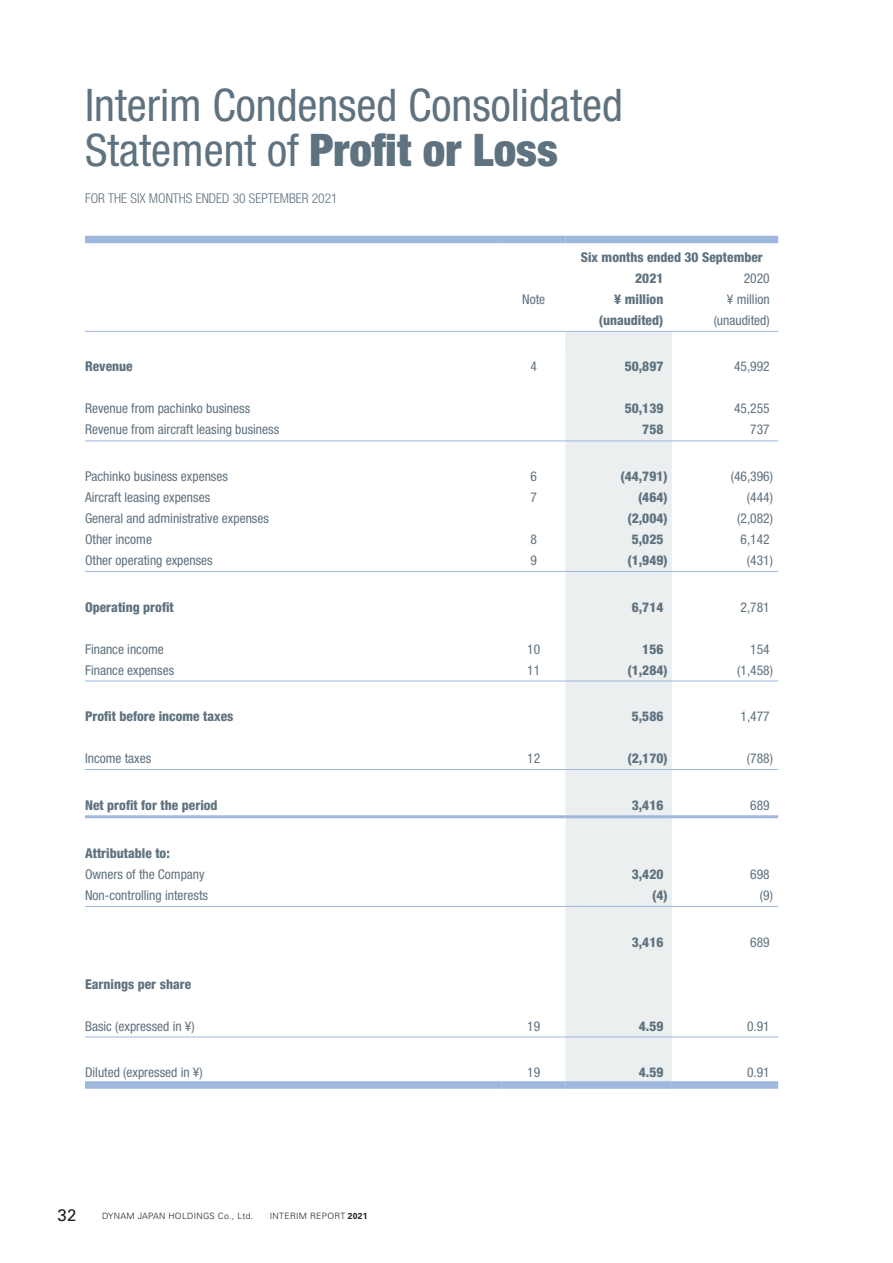
<style>
.page{position:relative;width:893px;height:1263px;background:#fff}
.page>*{position:absolute;margin:0;border:0;box-sizing:border-box;transform-origin:0 0}
.t1{font:condensed 45px/45px "Helvetica Neue LT Std";color:#5f727f}
.t2{font:16.8px "Univers LT Std";color:#231f20}
._50_Table_txt{font:condensed 13.5px "Helvetica Neue LT Std";color:#5f727f}
._50_Table_txt-2{font:800 condensed 13.5px "Helvetica Neue LT Std";color:#5f727f}
._00_txt{font:300 condensed 13.5px "Helvetica Neue LT Std";color:#5f727f}
.t3{font:300 8.7px "Univers LT Std";letter-spacing:.035em;color:#231f20}
.s1{font-weight:900}
.s2{font-weight:700}
</style>
<div class="page">
<div style="left:565px;top:332px;width:107px;height:21px;background:#ebefef"></div>
<div style="left:565px;top:353px;width:107px;height:728px;background:#ebefef"></div>
<div style="left:85px;top:236px;width:417px;height:7px;background:#9fb6dd"></div>
<div style="left:502px;top:236px;width:63px;height:7px;background:#9fb6dd"></div>
<div style="left:565px;top:236px;width:213px;height:7px;background:#9fb6dd"></div>
<hr style="left:85px;top:331px;width:417px;height:1px;background:#9fb6dd">
<hr style="left:502px;top:331px;width:63px;height:1px;background:#9fb6dd">
<hr style="left:565px;top:331px;width:107px;height:1px;background:#9fb6dd">
<hr style="left:672px;top:331px;width:106px;height:1px;background:#9fb6dd">
<hr style="left:85px;top:440px;width:417px;height:1px;background:#9fb6dd">
<hr style="left:502px;top:440px;width:63px;height:1px;background:#9fb6dd">
<hr style="left:565px;top:440px;width:107px;height:1px;background:#9fb6dd">
<hr style="left:672px;top:440px;width:106px;height:1px;background:#9fb6dd">
<hr style="left:85px;top:571px;width:417px;height:1px;background:#9fb6dd">
<hr style="left:502px;top:571px;width:63px;height:1px;background:#9fb6dd">
<hr style="left:565px;top:571px;width:107px;height:1px;background:#9fb6dd">
<hr style="left:672px;top:571px;width:106px;height:1px;background:#9fb6dd">
<hr style="left:85px;top:681px;width:417px;height:1px;background:#9fb6dd">
<hr style="left:502px;top:681px;width:63px;height:1px;background:#9fb6dd">
<hr style="left:565px;top:681px;width:107px;height:1px;background:#9fb6dd">
<hr style="left:672px;top:681px;width:106px;height:1px;background:#9fb6dd">
<hr style="left:85px;top:769px;width:417px;height:1px;background:#9fb6dd">
<hr style="left:502px;top:769px;width:63px;height:1px;background:#9fb6dd">
<hr style="left:565px;top:769px;width:107px;height:1px;background:#9fb6dd">
<hr style="left:672px;top:769px;width:106px;height:1px;background:#9fb6dd">
<hr style="left:85px;top:815px;width:417px;height:3px;background:#9fb6dd">
<hr style="left:502px;top:815px;width:63px;height:3px;background:#9fb6dd">
<hr style="left:565px;top:815px;width:107px;height:3px;background:#9fb6dd">
<hr style="left:672px;top:815px;width:106px;height:3px;background:#9fb6dd">
<hr style="left:85px;top:906px;width:417px;height:1px;background:#9fb6dd">
<hr style="left:502px;top:906px;width:63px;height:1px;background:#9fb6dd">
<hr style="left:565px;top:906px;width:107px;height:1px;background:#9fb6dd">
<hr style="left:672px;top:906px;width:106px;height:1px;background:#9fb6dd">
<hr style="left:85px;top:1036px;width:417px;height:1px;background:#9fb6dd">
<hr style="left:502px;top:1036px;width:63px;height:1px;background:#9fb6dd">
<hr style="left:565px;top:1036px;width:107px;height:1px;background:#9fb6dd">
<hr style="left:672px;top:1036px;width:106px;height:1px;background:#9fb6dd">
<div style="left:85px;top:1081px;width:417px;height:8px;background:#9fb6dd"></div>
<div style="left:502px;top:1081px;width:63px;height:8px;background:#9fb6dd"></div>
<div style="left:565px;top:1081px;width:107px;height:8px;background:#9fb6dd"></div>
<div style="left:672px;top:1081px;width:106px;height:8px;background:#9fb6dd"></div>
<p class="t1" style="left:85px;top:82px;width:539px">Interim Condensed Consolidated<br>Statement of <span class="s1">Profit or Loss</span></p>
<p class="_00_txt" style="left:85px;top:190px;width:254px">FOR THE SIX MONTHS ENDED 30 SEPTEMBER 2021</p>
<p class="_50_Table_txt-2" style="left:581px;top:249px;width:184px">Six months ended 30 September</p>
<p class="_50_Table_txt-2" style="left:635px;top:270px;width:30px">2021</p>
<p class="_50_Table_txt" style="left:744px;top:270px;width:27px">2020</p>
<p class="_50_Table_txt" style="left:522px;top:291px;width:24px">Note</p>
<p class="_50_Table_txt-2" style="left:614px;top:291px;width:51px">¥ million</p>
<p class="_50_Table_txt" style="left:727px;top:291px;width:44px">¥ million</p>
<p class="_50_Table_txt-2" style="left:599px;top:312px;width:66px">(unaudited)</p>
<p class="_50_Table_txt" style="left:714px;top:312px;width:57px">(unaudited)</p>
<p class="_50_Table_txt-2" style="left:85px;top:358px;width:49px">Revenue</p>
<p class="_50_Table_txt" style="left:530px;top:359px;width:8px">4</p>
<p class="_50_Table_txt-2" style="left:625px;top:358px;width:40px">50,897</p>
<p class="_50_Table_txt" style="left:734px;top:359px;width:37px">45,992</p>
<p class="_50_Table_txt" style="left:85px;top:401px;width:167px">Revenue from pachinko business</p>
<p class="_50_Table_txt-2" style="left:625px;top:400px;width:40px">50,139</p>
<p class="_50_Table_txt" style="left:734px;top:401px;width:37px">45,255</p>
<p class="_50_Table_txt" style="left:85px;top:422px;width:196px">Revenue from aircraft leasing business</p>
<p class="_50_Table_txt-2" style="left:642px;top:421px;width:23px">758</p>
<p class="_50_Table_txt" style="left:750px;top:422px;width:21px">737</p>
<p class="_50_Table_txt" style="left:85px;top:468px;width:144px">Pachinko business expenses</p>
<p class="_50_Table_txt" style="left:530px;top:468px;width:8px">6</p>
<p class="_50_Table_txt-2" style="left:620px;top:468px;width:49px">(44,791)</p>
<p class="_50_Table_txt" style="left:731px;top:468px;width:44px">(46,396)</p>
<p class="_50_Table_txt" style="left:85px;top:489px;width:127px">Aircraft leasing expenses</p>
<p class="_50_Table_txt" style="left:530px;top:489px;width:8px">7</p>
<p class="_50_Table_txt-2" style="left:638px;top:489px;width:31px">(464)</p>
<p class="_50_Table_txt" style="left:747px;top:489px;width:27px">(444)</p>
<p class="_50_Table_txt" style="left:85px;top:510px;width:185px">General and administrative expenses</p>
<p class="_50_Table_txt-2" style="left:627px;top:510px;width:42px">(2,004)</p>
<p class="_50_Table_txt" style="left:737px;top:510px;width:37px">(2,082)</p>
<p class="_50_Table_txt" style="left:85px;top:531px;width:68px">Other income</p>
<p class="_50_Table_txt" style="left:530px;top:531px;width:8px">8</p>
<p class="_50_Table_txt-2" style="left:632px;top:531px;width:33px">5,025</p>
<p class="_50_Table_txt" style="left:740px;top:531px;width:31px">6,142</p>
<p class="_50_Table_txt" style="left:85px;top:552px;width:129px">Other operating expenses</p>
<p class="_50_Table_txt" style="left:530px;top:552px;width:8px">9</p>
<p class="_50_Table_txt-2" style="left:627px;top:552px;width:42px">(1,949)</p>
<p class="_50_Table_txt" style="left:747px;top:552px;width:27px">(431)</p>
<p class="_50_Table_txt-2" style="left:85px;top:598px;width:90px">Operating profit</p>
<p class="_50_Table_txt-2" style="left:632px;top:598px;width:33px">6,714</p>
<p class="_50_Table_txt" style="left:740px;top:599px;width:31px">2,781</p>
<p class="_50_Table_txt" style="left:85px;top:641px;width:80px">Finance income</p>
<p class="_50_Table_txt" style="left:527px;top:641px;width:14px">10</p>
<p class="_50_Table_txt-2" style="left:642px;top:640px;width:23px">156</p>
<p class="_50_Table_txt" style="left:750px;top:641px;width:21px">154</p>
<p class="_50_Table_txt" style="left:85px;top:662px;width:91px">Finance expenses</p>
<p class="_50_Table_txt" style="left:527px;top:662px;width:14px">11</p>
<p class="_50_Table_txt-2" style="left:627px;top:661px;width:42px">(1,284)</p>
<p class="_50_Table_txt" style="left:737px;top:662px;width:37px">(1,458)</p>
<p class="_50_Table_txt-2" style="left:85px;top:708px;width:150px">Profit before income taxes</p>
<p class="_50_Table_txt-2" style="left:632px;top:708px;width:33px">5,586</p>
<p class="_50_Table_txt" style="left:740px;top:708px;width:31px">1,477</p>
<p class="_50_Table_txt" style="left:85px;top:750px;width:68px">Income taxes</p>
<p class="_50_Table_txt" style="left:527px;top:750px;width:14px">12</p>
<p class="_50_Table_txt-2" style="left:627px;top:750px;width:42px">(2,170)</p>
<p class="_50_Table_txt" style="left:747px;top:750px;width:27px">(788)</p>
<p class="_50_Table_txt-2" style="left:85px;top:796px;width:134px">Net profit for the period</p>
<p class="_50_Table_txt-2" style="left:632px;top:796px;width:33px">3,416</p>
<p class="_50_Table_txt" style="left:750px;top:797px;width:21px">689</p>
<p class="_50_Table_txt-2" style="left:85px;top:845px;width:86px">Attributable to:</p>
<p class="_50_Table_txt" style="left:85px;top:866px;width:121px">Owners of the Company</p>
<p class="_50_Table_txt-2" style="left:632px;top:866px;width:33px">3,420</p>
<p class="_50_Table_txt" style="left:750px;top:866px;width:21px">698</p>
<p class="_50_Table_txt" style="left:85px;top:887px;width:124px">Non-controlling interests</p>
<p class="_50_Table_txt-2" style="left:652px;top:887px;width:17px">(4)</p>
<p class="_50_Table_txt" style="left:760px;top:887px;width:14px">(9)</p>
<p class="_50_Table_txt-2" style="left:632px;top:933px;width:33px">3,416</p>
<p class="_50_Table_txt" style="left:750px;top:934px;width:21px">689</p>
<p class="_50_Table_txt-2" style="left:85px;top:975px;width:108px">Earnings per share</p>
<p class="_50_Table_txt" style="left:85px;top:1018px;width:111px">Basic (expressed in ¥)</p>
<p class="_50_Table_txt" style="left:527px;top:1018px;width:14px">19</p>
<p class="_50_Table_txt-2" style="left:639px;top:1017px;width:26px">4.59</p>
<p class="_50_Table_txt" style="left:747px;top:1018px;width:24px">0.91</p>
<p class="_50_Table_txt" style="left:85px;top:1064px;width:119px">Diluted (expressed in ¥)</p>
<p class="_50_Table_txt" style="left:527px;top:1064px;width:14px">19</p>
<p class="_50_Table_txt-2" style="left:639px;top:1064px;width:26px">4.59</p>
<p class="_50_Table_txt" style="left:747px;top:1064px;width:24px">0.91</p>
<p class="t2" style="left:58px;top:1205px;width:20px">32</p>
<p class="t3" style="left:102px;top:1211px;width:153px">DYNAM JAPAN HOLDINGS Co., Ltd.</p>
<p class="t3" style="left:270px;top:1211px;width:99px">INTERIM REPORT <span class="s2">2021</span></p>
</div>
